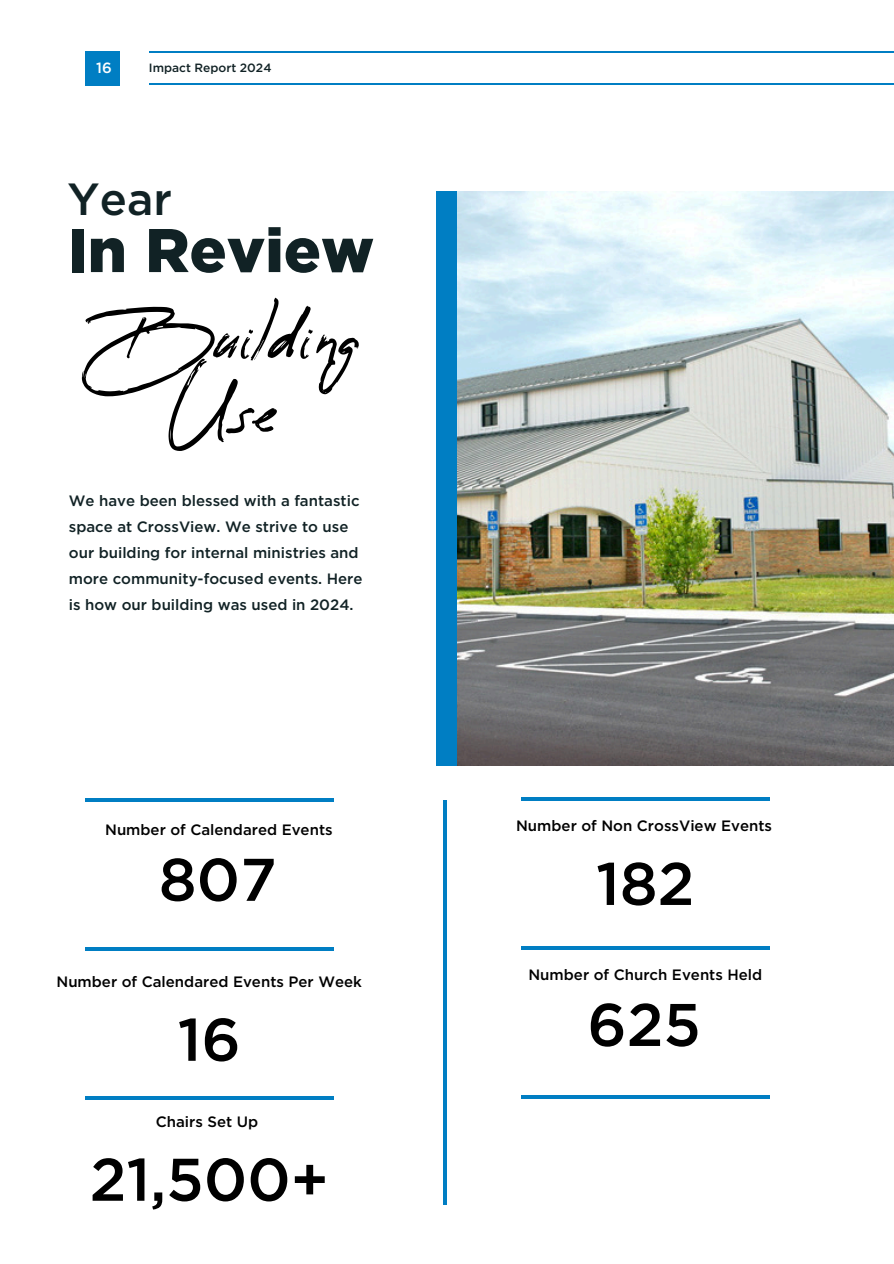
<style>
.page{position:relative;width:894px;height:1264px;background:#fff}
.page>*{position:absolute;margin:0;border:0;box-sizing:border-box;transform-origin:0 0}
.t1{font:900 61.5px "Gotham";color:#112225}
.t2{font:500 60px "Gotham";color:#000}
.t3{font:54.6px/75.6px "Reey";color:#000;text-align:center}
.t4{font:500 45px "Gotham";color:#112225}
.t5{font:500 15px/25.8px "Gotham";color:#112225}
.t6{font:500 15px "Gotham";color:#000}
.t7{font:500 14.85px "Gotham";color:#fff}
.t8{font:500 12px "Gotham";color:#112225}
</style>
<div class="page">
<div style="left:85px;top:51px;width:34px;height:34px;background:#007ec3"></div>
<hr style="left:149px;top:51px;width:744px;height:2px;background:#007ec3">
<hr style="left:149px;top:84px;width:744px;height:1px;background:#007ec3">
<hr style="left:85px;top:798px;width:248px;height:3px;background:#007ec3">
<hr style="left:85px;top:947px;width:248px;height:3px;background:#007ec3">
<hr style="left:85px;top:1096px;width:248px;height:3px;background:#007ec3">
<div style="left:436px;top:191px;width:21px;height:574px;background:#007ec3"></div>
<img style="left:457px;top:191px;width:436px;height:574px">
<hr style="left:521px;top:797px;width:248px;height:3px;background:#007ec3">
<hr style="left:521px;top:946px;width:248px;height:3px;background:#007ec3">
<hr style="left:521px;top:1094px;width:248px;height:3px;background:#007ec3">
<hr style="left:443px;top:800px;width:3px;height:404px;background:#007ec3">
<p class="t7" style="left:96px;top:58px;width:17px">16</p>
<h1 class="t8" style="left:149px;top:60px;width:124px">Impact Report 2024</h1>
<h2 class="t4" style="left:68px;top:171px;width:106px">Year</h2>
<h2 class="t1" style="left:68px;top:213px;width:308px">In Review</h2>
<h3 class="t3" style="left:86px;top:302px;width:269px">Building<br>Use</h3>
<h3 class="t5" style="left:69px;top:488px;width:295px">We have been blessed with a fantastic space at CrossView. We strive to use our building for internal ministries and more community-focused events. Here is how our building was used in 2024.</h3>
<h3 class="t6" style="left:105px;top:820px;width:229px">Number of Calendared Events</h3>
<h1 class="t2" style="left:159px;top:843px;width:119px">807</h1>
<h3 class="t6" style="left:56px;top:972px;width:307px">Number of Calendared Events Per Week</h3>
<h1 class="t2" style="left:177px;top:1003px;width:65px">16</h1>
<h3 class="t6" style="left:156px;top:1112px;width:104px">Chairs Set Up</h3>
<p class="t2" style="left:90px;top:1143px;width:240px">21,500+</p>
<h1 class="t6" style="left:516px;top:816px;width:257px">Number of Non CrossView Events</h1>
<h1 class="t2" style="left:596px;top:847px;width:100px">182</h1>
<p class="t6" style="left:528px;top:965px;width:235px">Number of Church Events Held</p>
<h3 class="t2" style="left:587px;top:988px;width:115px">625</h3>
</div>
